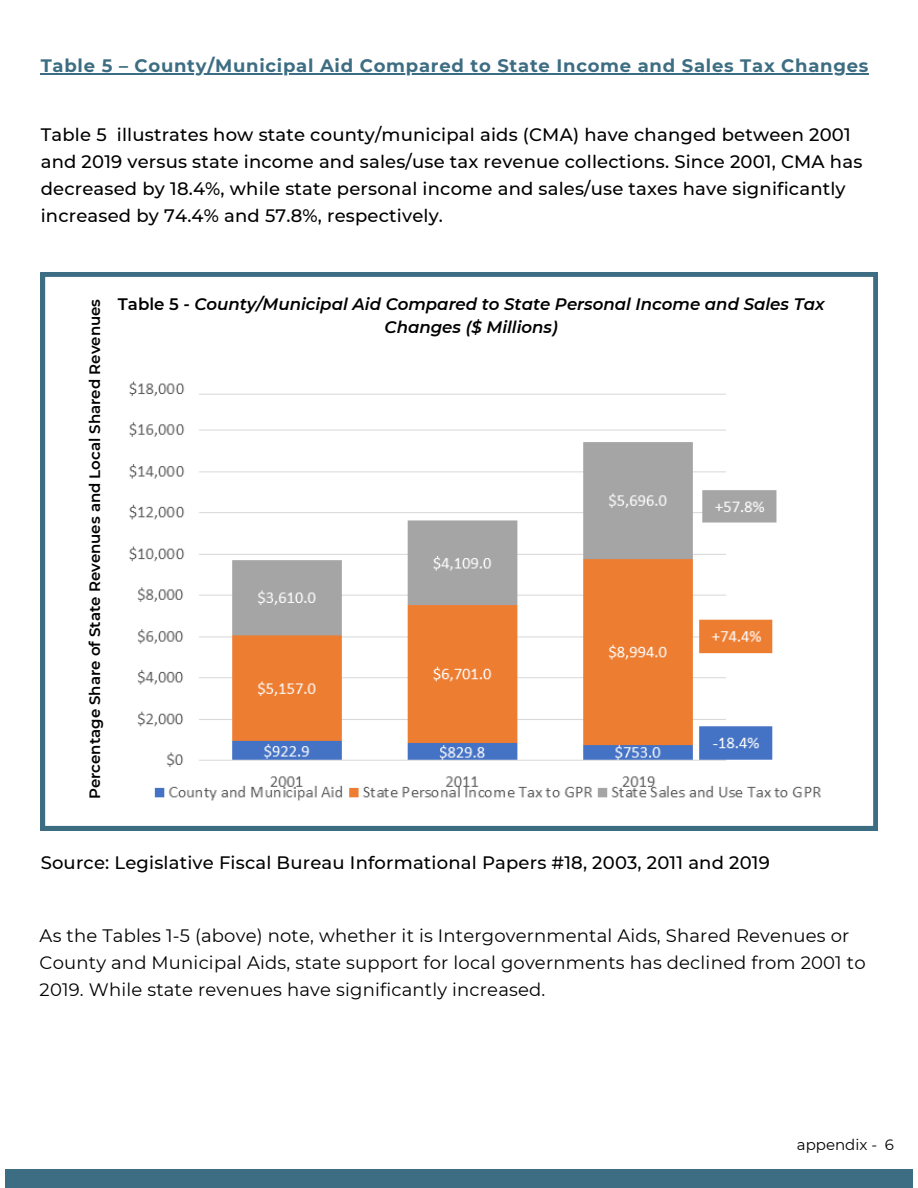
<style>
.page{position:relative;width:918px;height:1188px;background:#fff}
.page>*{position:absolute;margin:0;border:0;box-sizing:border-box;transform-origin:0 0}
.t1{font:500 18px/27px "Montserrat";letter-spacing:.01em;color:#000}
.t2{font:18px/27px "Montserrat";letter-spacing:.01em;color:#000}
.t3{font:700 18px "Montserrat";letter-spacing:.04em;color:#3d6d82}
.t4{font:italic 600 16.65px/22.5px "Montserrat";color:#000;text-align:center}
.t5{font:600 15px "Montserrat";color:#000}
.t6{font:15px "Montserrat";color:#000}
.s1{font-style:normal}
</style>
<div class="page">
<div style="left:6px;top:1170px;width:906px;height:18px;background:#3d6d82"></div>
<hr style="left:41px;top:73px;width:828px;height:2px;background:#3d6d82">
<svg style="left:41px;top:272px;width:837px;height:558px"></svg>
<img style="left:116px;top:380px;width:736px;height:428px">
<img style="left:197px;top:370px;width:541px;height:35px">
<p class="t3" style="left:41px;top:55px;width:829px">Table 5 – County/Municipal Aid Compared to State Income and Sales Tax Changes</p>
<p class="t1" style="left:41px;top:121px;width:823px">Table 5 illustrates how state county/municipal aids (CMA) have changed between 2001 and 2019 versus state income and sales/use tax revenue collections. Since 2001, CMA has decreased by 18.4%, while state personal income and sales/use taxes have significantly increased by 74.4% and 57.8%, respectively.</p>
<p class="t5" style="left:86px;top:799px;width:502px;rotate:-90deg">Percentage Share of State Revenues and Local Shared Revenues</p>
<p class="t4" style="left:118px;top:293px;width:708px"><span class="s1">Table 5</span> - County/Municipal Aid Compared to State Personal Income and Sales Tax<br>Changes ($ Millions)</p>
<p class="t1" style="left:41px;top:849px;width:731px">Source: Legislative Fiscal Bureau Informational Papers #18, 2003, 2011 and 2019</p>
<p class="t2" style="left:40px;top:922px;width:828px">As the Tables 1-5 (above) note, whether it is Intergovernmental Aids, Shared Revenues or<br>County and Municipal Aids, state support for local governments has declined from 2001 to<br>2019. While state revenues have significantly increased.</p>
<p class="t6" style="left:797px;top:1136px;width:99px">appendix - 6</p>
</div>
